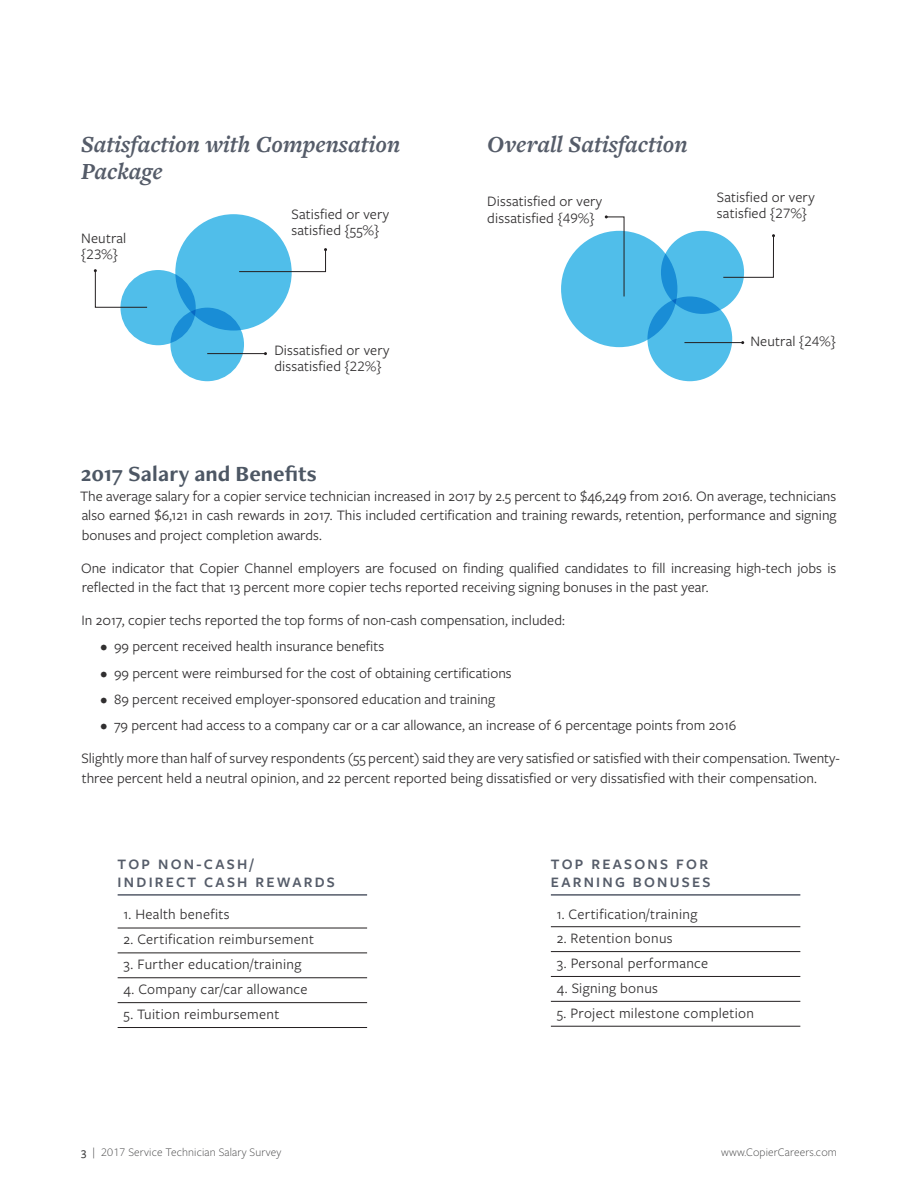
<style>
.page{position:relative;width:918px;height:1188px;background:#fff}
.page>*{position:absolute;margin:0;border:0;box-sizing:border-box;transform-origin:0 0}
.t1{font:italic 700 24px/27px "Freight Text Pro";color:#555c69}
.t2{font:700 22.5px "Freight Neo Pro";color:#4d5764}
.t3{font:15px/16.5px "Freight Sans Pro";color:#312f30}
.t4{font:15px "Freight Sans Pro";letter-spacing:.02em;color:#312f30}
.t5{font:600 15px/18px "Freight Sans Pro";letter-spacing:.15em;color:#555c69}
.t6{font:300 12px "Freight Sans Pro";letter-spacing:.01em;color:#3e3e3f}
.s1{font-weight:500}
</style>
<div class="page">
<div style="left:561px;top:231px;width:116px;height:116px;background:#50beea;border-radius:58px"></div>
<div style="left:661px;top:231px;width:83px;height:83px;background:#50beea;border-radius:42px"></div>
<svg style="left:647px;top:296px;width:85px;height:85px;background:#46b5e6"></svg>
<div style="left:120px;top:270px;width:76px;height:75px;background:#50beea;border-radius:38px"></div>
<div style="left:175px;top:214px;width:117px;height:117px;background:#50beea;border-radius:58px"></div>
<svg style="left:170px;top:308px;width:74px;height:73px;background:#43b2e5"></svg>
<hr style="left:684px;top:342px;width:59px;height:1px;background:#231f20">
<svg style="left:605px;top:215px;width:20px;height:82px"></svg>
<svg style="left:94px;top:269px;width:54px;height:39px"></svg>
<svg style="left:239px;top:248px;width:88px;height:24px"></svg>
<svg style="left:723px;top:234px;width:52px;height:44px"></svg>
<hr style="left:207px;top:353px;width:58px;height:1px;background:#231f20">
<hr style="left:118px;top:894px;width:249px;height:2px;background:#555c69">
<hr style="left:118px;top:928px;width:249px;height:1px;background:#231f20">
<hr style="left:118px;top:953px;width:249px;height:1px;background:#231f20">
<hr style="left:118px;top:977px;width:249px;height:1px;background:#231f20">
<hr style="left:118px;top:1002px;width:249px;height:1px;background:#231f20">
<hr style="left:118px;top:1027px;width:249px;height:1px;background:#231f20">
<hr style="left:551px;top:894px;width:249px;height:2px;background:#555c69">
<hr style="left:551px;top:926px;width:249px;height:1px;background:#231f20">
<hr style="left:551px;top:951px;width:249px;height:1px;background:#231f20">
<hr style="left:551px;top:976px;width:249px;height:1px;background:#231f20">
<hr style="left:551px;top:1001px;width:249px;height:1px;background:#231f20">
<hr style="left:551px;top:1026px;width:249px;height:1px;background:#231f20">
<h1 class="t1" style="left:81px;top:130px;width:321px">Satisfaction with Compensation<br>Package</h1>
<h1 class="t1" style="left:487px;top:130px;width:202px">Overall Satisfaction</h1>
<p class="t3" style="left:81px;top:229px;width:47px">Neutral {23%}</p>
<p class="t3" style="left:292px;top:205px;width:99px">Satisfied or very satisfied {55%}</p>
<p class="t3" style="left:274px;top:341px;width:117px">Dissatisfied or very dissatisfied {22%}</p>
<p class="t3" style="left:487px;top:193px;width:117px">Dissatisfied or very dissatisfied {49%}</p>
<p class="t3" style="left:717px;top:188px;width:99px">Satisfied or very satisfied {27%}</p>
<p class="t3" style="left:750px;top:332px;width:87px">Neutral {24%}</p>
<h2 class="t2" style="left:81px;top:459px;width:237px">2017 Salary and Benefits</h2>
<p class="t3" style="left:80px;top:485px;width:758px;line-height:19.5px;text-align:justify">The average salary for a copier service technician increased in 2017 by 2.5 percent to $46,249 from 2016. On average, technicians also earned $6,121 in cash rewards in 2017. This included certification and training rewards, retention, performance and signing bonuses and project completion awards.</p>
<p class="t3" style="left:81px;top:557px;width:757px;line-height:19.5px">One indicator that Copier Channel employers are focused on finding qualified candidates to fill increasing high-tech jobs is reflected in the fact that 13 percent more copier techs reported receiving signing bonuses in the past year.</p>
<p class="t3" style="left:82px;top:611px;width:485px">In 2017, copier techs reported the top forms of non-cash compensation, included:</p>
<p class="t3" style="left:100px;top:638px;width:285px">• 99 percent received health insurance benefits</p>
<p class="t3" style="left:100px;top:664px;width:413px">• 99 percent were reimbursed for the cost of obtaining certifications</p>
<p class="t3" style="left:100px;top:690px;width:396px">• 89 percent received employer-sponsored education and training</p>
<p class="t3" style="left:100px;top:716px;width:638px">• 79 percent had access to a company car or a car allowance, an increase of 6 percentage points from 2016</p>
<p class="t3" style="left:81px;top:748px;width:760px;line-height:19.5px">Slightly more than half of survey respondents (55 percent) said they are very satisfied or satisfied with their compensation. Twenty&shy;three percent held a neutral opinion, and 22 percent reported being dissatisfied or very dissatisfied with their compensation.</p>
<p class="t5" style="left:118px;top:854px;width:219px">TOP NON-CASH/<br>INDIRECT CASH REWARDS</p>
<p class="t4" style="left:124px;top:905px;width:108px">1. Health benefits</p>
<p class="t4" style="left:124px;top:929px;width:192px">2. Certification reimbursement</p>
<p class="t4" style="left:124px;top:954px;width:179px">3. Further education/training</p>
<p class="t4" style="left:124px;top:979px;width:186px">4. Company car/car allowance</p>
<p class="t4" style="left:124px;top:1004px;width:157px">5. Tuition reimbursement</p>
<p class="t5" style="left:551px;top:854px;width:161px">TOP REASONS FOR<br>EARNING BONUSES</p>
<p class="t4" style="left:557px;top:905px;width:142px">1. Certification/training</p>
<p class="t4" style="left:557px;top:928px;width:117px">2. Retention bonus</p>
<p class="t4" style="left:557px;top:953px;width:153px">3. Personal performance</p>
<p class="t4" style="left:557px;top:978px;width:103px">4. Signing bonus</p>
<p class="t4" style="left:557px;top:1003px;width:199px">5. Project milestone completion</p>
<p class="t6" style="left:81px;top:1144px;width:202px"><span class="s1">3</span> | 2017 Service Technician Salary Survey</p>
<p class="t6" style="left:721px;top:1144px;width:117px">www.CopierCareers.com</p>
</div>
